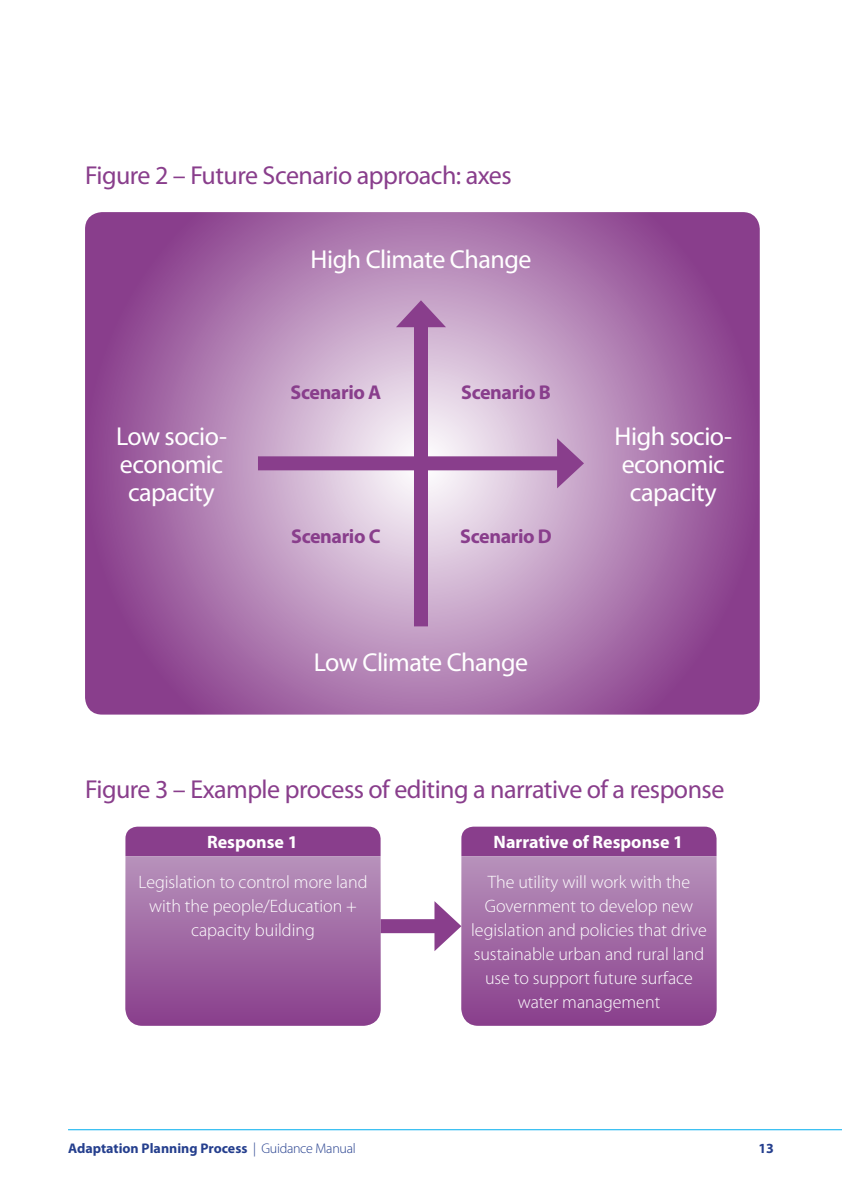
<style>
.page{position:relative;width:842px;height:1191px;background:#fff}
.page>*{position:absolute;margin:0;border:0;box-sizing:border-box;transform-origin:0 0}
.t1{font:26px "Myriad Pro";letter-spacing:-.02em;color:#893e8c}
.t2{font:26px/28px "Myriad Pro";letter-spacing:-.02em;color:#fff;text-align:center}
.t3{font:700 20px "Myriad Pro";letter-spacing:-.02em;color:#893e8c}
.t4{font:300 18px/24px "Myriad Pro";color:#fff;text-align:center}
.t5{font:700 18px "Myriad Pro";color:#fff}
.t6{font:700 14px "Myriad Pro";color:#253f8e}
.s1{font-weight:300}
</style>
<div class="page">
<hr style="left:68px;top:1129px;width:774px;height:1px;background:#00aeef">
<svg style="left:85px;top:212px;width:675px;height:502px;background:#af7db1"></svg>
<div style="left:414px;top:316px;width:14px;height:310px;background:#893e8c"></div>
<svg style="left:396px;top:300px;width:50px;height:27px"></svg>
<div style="left:258px;top:456px;width:310px;height:14px;background:#893e8c"></div>
<svg style="left:557px;top:438px;width:27px;height:50px"></svg>
<div style="left:125px;top:826px;width:256px;height:30px;background:#893e8c"></div>
<svg style="left:125px;top:856px;width:256px;height:169px;background:#a069a4"></svg>
<div style="left:461px;top:826px;width:255px;height:30px;background:#893e8c"></div>
<svg style="left:461px;top:856px;width:255px;height:169px;background:#a069a4"></svg>
<div style="left:381px;top:919px;width:64px;height:14px;background:#893e8c"></div>
<svg style="left:434px;top:901px;width:27px;height:50px"></svg>
<p class="t1" style="left:85px;top:161px;width:428px">Figure 2 – Future Scenario approach: axes</p>
<p class="t2" style="left:311px;top:246px;width:222px">High Climate Change</p>
<p class="t3" style="left:291px;top:381px;width:92px">Scenario A</p>
<p class="t3" style="left:461px;top:381px;width:91px">Scenario B</p>
<p class="t2" style="left:116px;top:423px;width:112px">Low socio&shy;economic capacity</p>
<p class="t2" style="left:614px;top:423px;width:119px">High socio&shy;economic capacity</p>
<p class="t3" style="left:291px;top:525px;width:91px">Scenario C</p>
<p class="t3" style="left:460px;top:525px;width:93px">Scenario D</p>
<p class="t2" style="left:314px;top:649px;width:216px">Low Climate Change</p>
<p class="t1" style="left:85px;top:774px;width:641px">Figure 3 – Example process of editing a narrative of a response</p>
<p class="t5" style="left:207px;top:832px;width:92px">Response 1</p>
<p class="t4" style="left:139px;top:870px;width:230px">Legislation to control more land with the people/Education + capacity building</p>
<p class="t5" style="left:494px;top:832px;width:191px">Narrative of Response 1</p>
<p class="t4" style="left:471px;top:870px;width:237px">The utility will work with the<br>Government to develop new legislation and policies that drive sustainable urban and rural land use to support future surface water management</p>
<p class="t6" style="left:68px;top:1140px;width:289px">Adaptation Planning Process <span class="s1">| Guidance Manual</span></p>
<p class="t6" style="left:758px;top:1140px;width:17px">13</p>
</div>
